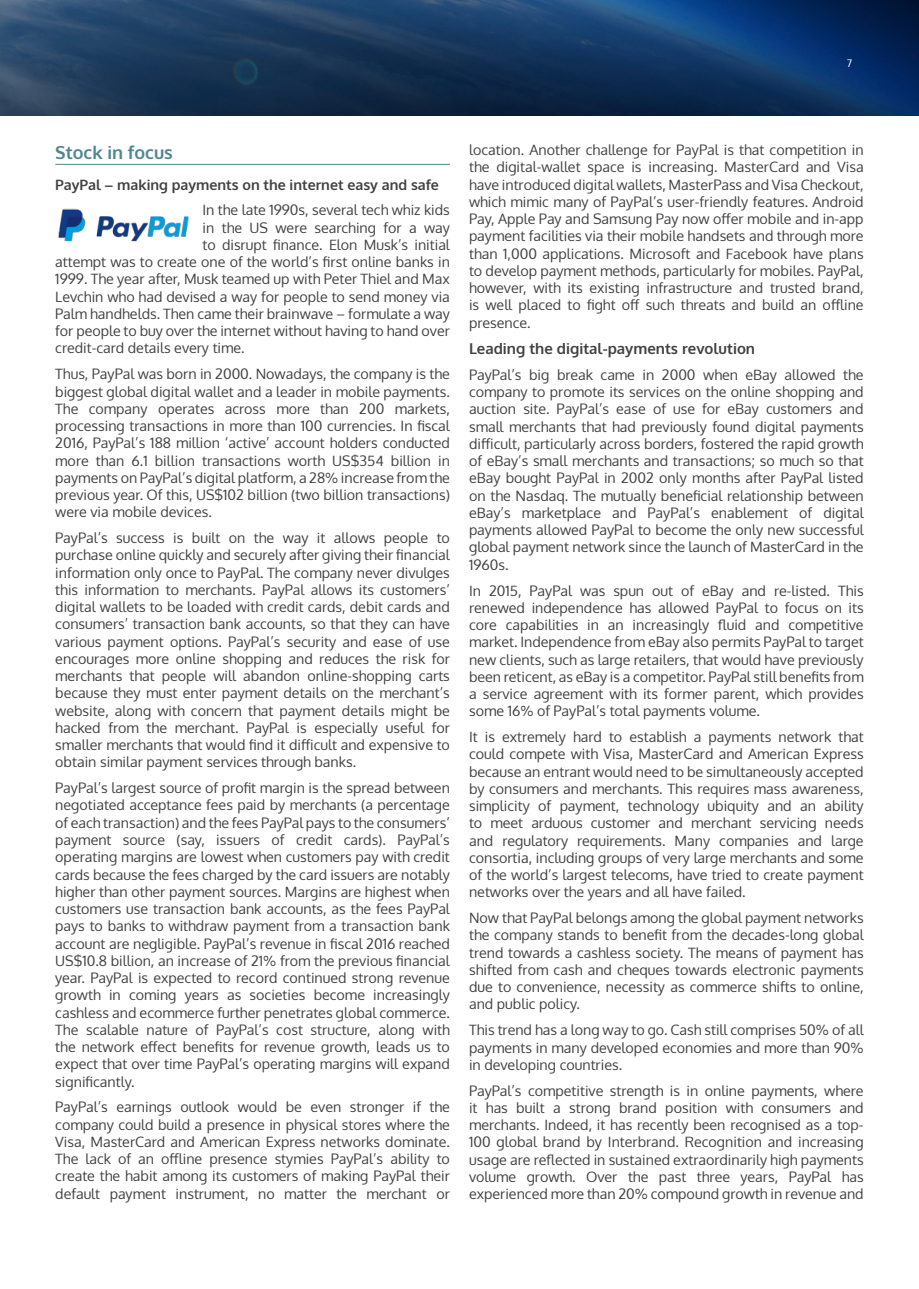
<style>
.page{position:relative;width:919px;height:1289px;background:#fff}
.page>*{position:absolute;margin:0;border:0;box-sizing:border-box;transform-origin:0 0}
.Headings{font:700 18px "Oxygen";color:#4f878d}
.Subheadings{font:700 15px "Oxygen";color:#414042}
.t1{font:14.25px/17.2px "Oxygen";color:#414042;text-align:justify}
.Subheadings-2{font:700 14.25px "Oxygen";color:#414042}
.t2{font:10.5px "Oxygen";color:#fff}
</style>
<div class="page">
<img style="left:0;top:0;width:918px;height:115px">
<hr style="left:55px;top:164px;width:395px;height:1px;background:#4f878d">
<img style="left:58px;top:208px;width:131px;height:34px">
<p class="t2" style="left:846px;top:56px;width:7px">7</p>
<p class="Headings" style="left:55px;top:141px;width:119px">Stock in focus</p>
<p class="Subheadings-2" style="left:55px;top:175px;width:385px">PayPal – making payments on the internet easy and safe</p>
<p class="t1" style="left:202px;top:202px;width:249px">In the late 1990s, several tech whiz kids</p>
<p class="t1" style="left:202px;top:219px;width:249px">in the US were searching for a way</p>
<p class="t1" style="left:202px;top:236px;width:249px">to disrupt finance. Elon Musk’s initial</p>
<p class="t1" style="left:55px;top:253px;width:396px">attempt was to create one of the world’s first online banks in</p>
<p class="t1" style="left:55px;top:271px;width:396px">1999. The year after, Musk teamed up with Peter Thiel and Max</p>
<p class="t1" style="left:55px;top:288px;width:396px">Levchin who had devised a way for people to send money via</p>
<p class="t1" style="left:55px;top:305px;width:396px">Palm handhelds. Then came their brainwave – formulate a way</p>
<p class="t1" style="left:55px;top:322px;width:396px">for people to buy over the internet without having to hand over</p>
<p class="t1" style="left:55px;top:340px;width:191px">credit-card details every time.</p>
<p class="t1" style="left:55px;top:365px;width:396px">Thus, PayPal was born in 2000. Nowadays, the company is the biggest global digital wallet and a leader in mobile payments.<br>The company operates across more than 200 markets, processing transactions in more than 100 currencies. In fiscal 2016, PayPal’s 188 million ‘active’ account holders conducted more than 6.1 billion transactions worth US$354 billion in payments on PayPal’s digital platform, a 28% increase from the previous year. Of this, US$102 billion (two billion transactions) were via mobile devices.</p>
<p class="t1" style="left:55px;top:529px;width:396px">PayPal’s success is built on the way it allows people to purchase online quickly and securely after giving their financial information only once to PayPal. The company never divulges this information to merchants. PayPal allows its customers’ digital wallets to be loaded with credit cards, debit cards and consumers’ transaction bank accounts, so that they can have various payment options. PayPal’s security and ease of use encourages more online shopping and reduces the risk for merchants that people will abandon online-shopping carts because they must enter payment details on the merchant’s website, along with concern that payment details might be hacked from the merchant. PayPal is especially useful for smaller merchants that would find it difficult and expensive to obtain similar payment services through banks.</p>
<p class="t1" style="left:55px;top:779px;width:396px">PayPal’s largest source of profit margin is the spread between negotiated acceptance fees paid by merchants (a percentage of each transaction) and the fees PayPal pays to the consumers’ payment source (say, issuers of credit cards). PayPal’s operating margins are lowest when customers pay with credit cards because the fees charged by the card issuers are notably higher than other payment sources. Margins are highest when customers use transaction bank accounts, as the fees PayPal pays to banks to withdraw payment from a transaction bank account are negligible. PayPal’s revenue in fiscal 2016 reached US$10.8 billion, an increase of 21% from the previous financial year. PayPal is expected to record continued strong revenue growth in coming years as societies become increasingly cashless and ecommerce further penetrates global commerce.<br>The scalable nature of PayPal’s cost structure, along with the network effect benefits for revenue growth, leads us to expect that over time PayPal’s operating margins will expand significantly.</p>
<p class="t1" style="left:55px;top:1098px;width:396px">PayPal’s earnings outlook would be even stronger if the company could build a presence in physical stores where the Visa, MasterCard and American Express networks dominate.<br>The lack of an offline presence stymies PayPal’s ability to create the habit among its customers of making PayPal their default payment instrument, no matter the merchant or</p>
<p class="t1" style="left:469px;top:141px;width:396px">location. Another challenge for PayPal is that competition in the digital-wallet space is increasing. MasterCard and Visa have introduced digital wallets, MasterPass and Visa Checkout, which mimic many of PayPal’s user-friendly features. Android Pay, Apple Pay and Samsung Pay now offer mobile and in-app payment facilities via their mobile handsets and through more than 1,000 applications. Microsoft and Facebook have plans to develop payment methods, particularly for mobiles. PayPal, however, with its existing infrastructure and trusted brand, is well placed to fight off such threats and build an offline presence.</p>
<p class="Subheadings" style="left:469px;top:339px;width:287px">Leading the digital-payments revolution</p>
<p class="t1" style="left:469px;top:366px;width:396px">PayPal’s big break came in 2000 when eBay allowed the company to promote its services on the online shopping and auction site. PayPal’s ease of use for eBay customers and small merchants that had previously found digital payments difficult, particularly across borders, fostered the rapid growth of eBay’s small merchants and transactions; so much so that eBay bought PayPal in 2002 only months after PayPal listed on the Nasdaq. The mutually beneficial relationship between eBay’s marketplace and PayPal’s enablement of digital payments allowed PayPal to become the only new successful global payment network since the launch of MasterCard in the 1960s.</p>
<p class="t1" style="left:469px;top:582px;width:396px">In 2015, PayPal was spun out of eBay and re-listed. This renewed independence has allowed PayPal to focus on its core capabilities in an increasingly fluid and competitive market. Independence from eBay also permits PayPal to target new clients, such as large retailers, that would have previously been reticent, as eBay is a competitor. PayPal still benefits from a service agreement with its former parent, which provides some 16% of PayPal’s total payments volume.</p>
<p class="t1" style="left:469px;top:728px;width:396px">It is extremely hard to establish a payments network that could compete with Visa, MasterCard and American Express because an entrant would need to be simultaneously accepted by consumers and merchants. This requires mass awareness, simplicity of payment, technology ubiquity and an ability to meet arduous customer and merchant servicing needs and regulatory requirements. Many companies and large consortia, including groups of very large merchants and some of the world’s largest telecoms, have tried to create payment networks over the years and all have failed.</p>
<p class="t1" style="left:469px;top:909px;width:396px">Now that PayPal belongs among the global payment networks the company stands to benefit from the decades-long global trend towards a cashless society. The means of payment has shifted from cash and cheques towards electronic payments due to convenience, necessity as commerce shifts to online, and public policy.</p>
<p class="t1" style="left:469px;top:1021px;width:396px">This trend has a long way to go. Cash still comprises 50% of all payments in many developed economies and more than 90% in developing countries.</p>
<p class="t1" style="left:469px;top:1081px;width:396px">PayPal’s competitive strength is in online payments, where it has built a strong brand position with consumers and merchants. Indeed, it has recently been recognised as a top-100 global brand by Interbrand. Recognition and increasing usage are reflected in sustained extraordinarily high payments volume growth. Over the past three years, PayPal has experienced more than 20% compound growth in revenue and</p>
</div>
